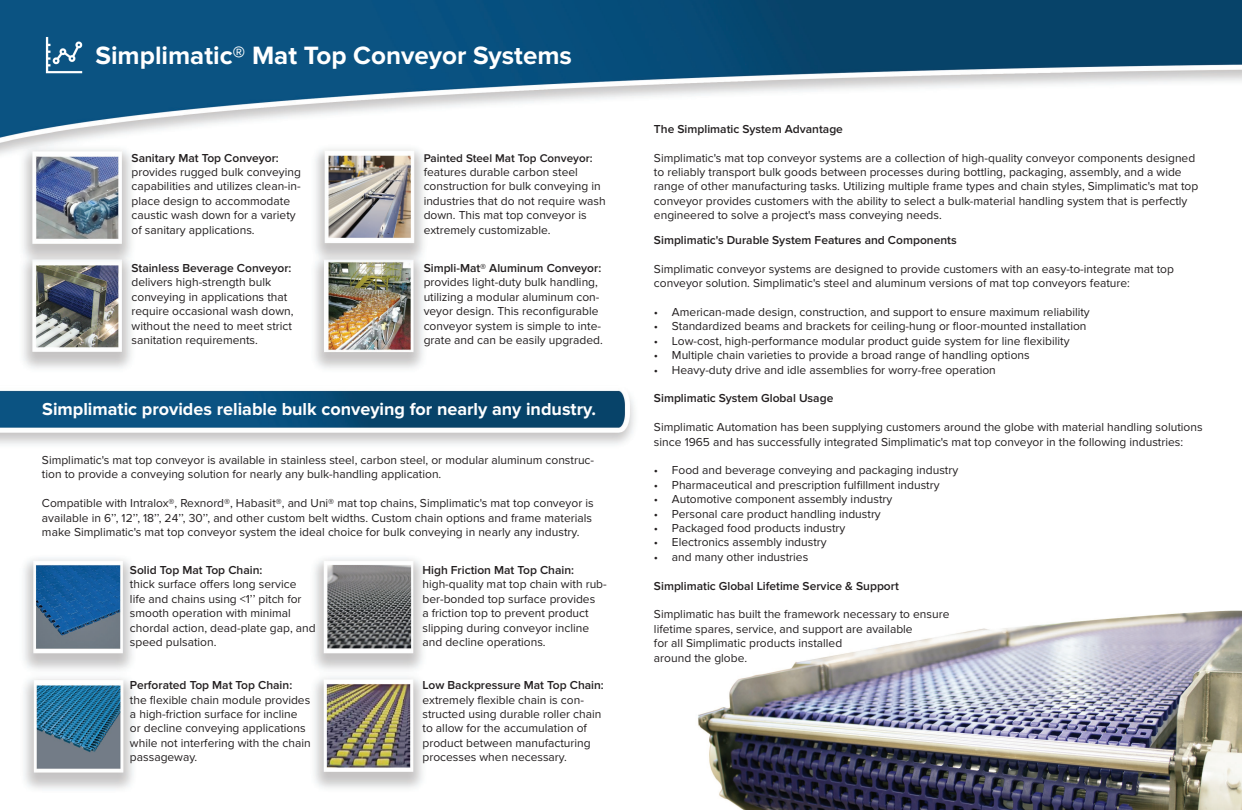
<style>
.page{position:relative;width:1242px;height:810px;background:#fff}
.page>*{position:absolute;margin:0;border:0;box-sizing:border-box;transform-origin:0 0}
.t1{font:700 26px "Proxima Nova";color:#fff}
.t2{font:700 18px "Proxima Nova";color:#fff}
.t3{font:12px/14.4px "Proxima Nova";color:#231f20}
.t4{font:600 12px "Proxima Nova";color:#231f20}
.t5{font:600 11.6px "Proxima Nova";color:#231f20}
</style>
<div class="page">
<img style="left:0;top:0;width:1242px;height:810px">
<img style="left:46px;top:36px;width:37px;height:37px">
<h1 class="t1" style="left:95px;top:40px;width:478px">Simplimatic® Mat Top Conveyor Systems</h1>
<p class="t4" style="left:132px;top:151px;width:149px">Sanitary Mat Top Conveyor:</p>
<p class="t3" style="left:132px;top:165px;width:171px">provides rugged bulk conveying capabilities and utilizes clean-in&shy;place design to accommodate caustic wash down for a variety of sanitary applications.</p>
<p class="t4" style="left:132px;top:261px;width:161px">Stainless Beverage Conveyor:</p>
<p class="t3" style="left:132px;top:276px;width:164px">delivers high-strength bulk conveying in applications that require occasional wash down, without the need to meet strict sanitation requirements.</p>
<p class="t5" style="left:424px;top:151px;width:170px">Painted Steel Mat Top Conveyor:</p>
<p class="t3" style="left:424px;top:165px;width:184px">features durable carbon steel construction for bulk conveying in industries that do not require wash down. This mat top conveyor is extremely customizable.</p>
<p class="t4" style="left:424px;top:261px;width:179px">Simpli-Mat® Aluminum Conveyor:</p>
<p class="t3" style="left:424px;top:276px;width:181px">provides light-duty bulk handling, utilizing a modular aluminum con&shy;veyor design. This reconfigurable conveyor system is simple to inte&shy;grate and can be easily upgraded.</p>
<h2 class="t2" style="left:42px;top:399px;width:555px">Simplimatic provides reliable bulk conveying for nearly any industry.</h2>
<p class="t3" style="left:42px;top:453px;width:554px">Simplimatic's mat top conveyor is available in stainless steel, carbon steel, or modular aluminum construc&shy;tion to provide a conveying solution for nearly any bulk-handling application.</p>
<p class="t3" style="left:42px;top:497px;width:553px">Compatible with Intralox®, Rexnord®, Habasit®, and Uni® mat top chains, Simplimatic's mat top conveyor is available in 6’’, 12’’, 18’’, 24’’, 30’’, and other custom belt widths. Custom chain options and frame materials make Simplimatic's mat top conveyor system the ideal choice for bulk conveying in nearly any industry.</p>
<p class="t4" style="left:130px;top:563px;width:134px">Solid Top Mat Top Chain:</p>
<p class="t3" style="left:130px;top:578px;width:187px">thick surface offers long service<br>life and chains using &lt;1’’ pitch for smooth operation with minimal chordal action, dead-plate gap, and speed pulsation.</p>
<p class="t4" style="left:130px;top:678px;width:164px">Perforated Top Mat Top Chain:</p>
<p class="t3" style="left:130px;top:693px;width:182px">the flexible chain module provides a high-friction surface for incline or decline conveying applications while not interfering with the chain passageway.</p>
<p class="t4" style="left:422px;top:563px;width:153px">High Friction Mat Top Chain:</p>
<p class="t3" style="left:422px;top:578px;width:186px">high-quality mat top chain with rub&shy;ber-bonded top surface provides<br>a friction top to prevent product slipping during conveyor incline and decline operations.</p>
<p class="t4" style="left:422px;top:678px;width:183px">Low Backpressure Mat Top Chain:</p>
<p class="t3" style="left:422px;top:693px;width:180px">extremely flexible chain is con&shy;structed using durable roller chain to allow for the accumulation of product between manufacturing processes when necessary.</p>
<p class="t4" style="left:654px;top:122px;width:190px">The Simplimatic System Advantage</p>
<p class="t3" style="left:654px;top:151px;width:546px">Simplimatic's mat top conveyor systems are a collection of high-quality conveyor components designed to reliably transport bulk goods between processes during bottling, packaging, assembly, and a wide range of other manufacturing tasks. Utilizing multiple frame types and chain styles, Simplimatic's mat top conveyor provides customers with the ability to select a bulk-material handling system that is perfectly engineered to solve a project's mass conveying needs.</p>
<p class="t4" style="left:654px;top:233px;width:304px">Simplimatic's Durable System Features and Components</p>
<p class="t3" style="left:654px;top:262px;width:522px">Simplimatic conveyor systems are designed to provide customers with an easy-to-integrate mat top conveyor solution. Simplimatic's steel and aluminum versions of mat top conveyors feature:</p>
<p class="t3" style="left:654px;top:305px;width:437px">• American-made design, construction, and support to ensure maximum reliability</p>
<p class="t3" style="left:654px;top:320px;width:434px">• Standardized beams and brackets for ceiling-hung or floor-mounted installation</p>
<p class="t3" style="left:654px;top:334px;width:417px">• Low-cost, high-performance modular product guide system for line flexibility</p>
<p class="t3" style="left:654px;top:349px;width:377px">• Multiple chain varieties to provide a broad range of handling options</p>
<p class="t3" style="left:654px;top:363px;width:343px">• Heavy-duty drive and idle assemblies for worry-free operation</p>
<p class="t4" style="left:654px;top:392px;width:181px">Simplimatic System Global Usage</p>
<p class="t3" style="left:654px;top:421px;width:550px">Simplimatic Automation has been supplying customers around the globe with material handling solutions since 1965 and has successfully integrated Simplimatic's mat top conveyor in the following industries:</p>
<p class="t3" style="left:654px;top:464px;width:306px">• Food and beverage conveying and packaging industry</p>
<p class="t3" style="left:654px;top:478px;width:287px">• Pharmaceutical and prescription fulfillment industry</p>
<p class="t3" style="left:654px;top:493px;width:240px">• Automotive component assembly industry</p>
<p class="t3" style="left:654px;top:507px;width:228px">• Personal care product handling industry</p>
<p class="t3" style="left:654px;top:521px;width:193px">• Packaged food products industry</p>
<p class="t3" style="left:654px;top:536px;width:174px">• Electronics assembly industry</p>
<p class="t3" style="left:654px;top:550px;width:156px">• and many other industries</p>
<p class="t4" style="left:654px;top:579px;width:246px">Simplimatic Global Lifetime Service &amp; Support</p>
<p class="t3" style="left:654px;top:608px;width:297px">Simplimatic has built the framework necessary to ensure lifetime spares, service, and support are available<br>for all Simplimatic products installed<br>around the globe.</p>
</div>
